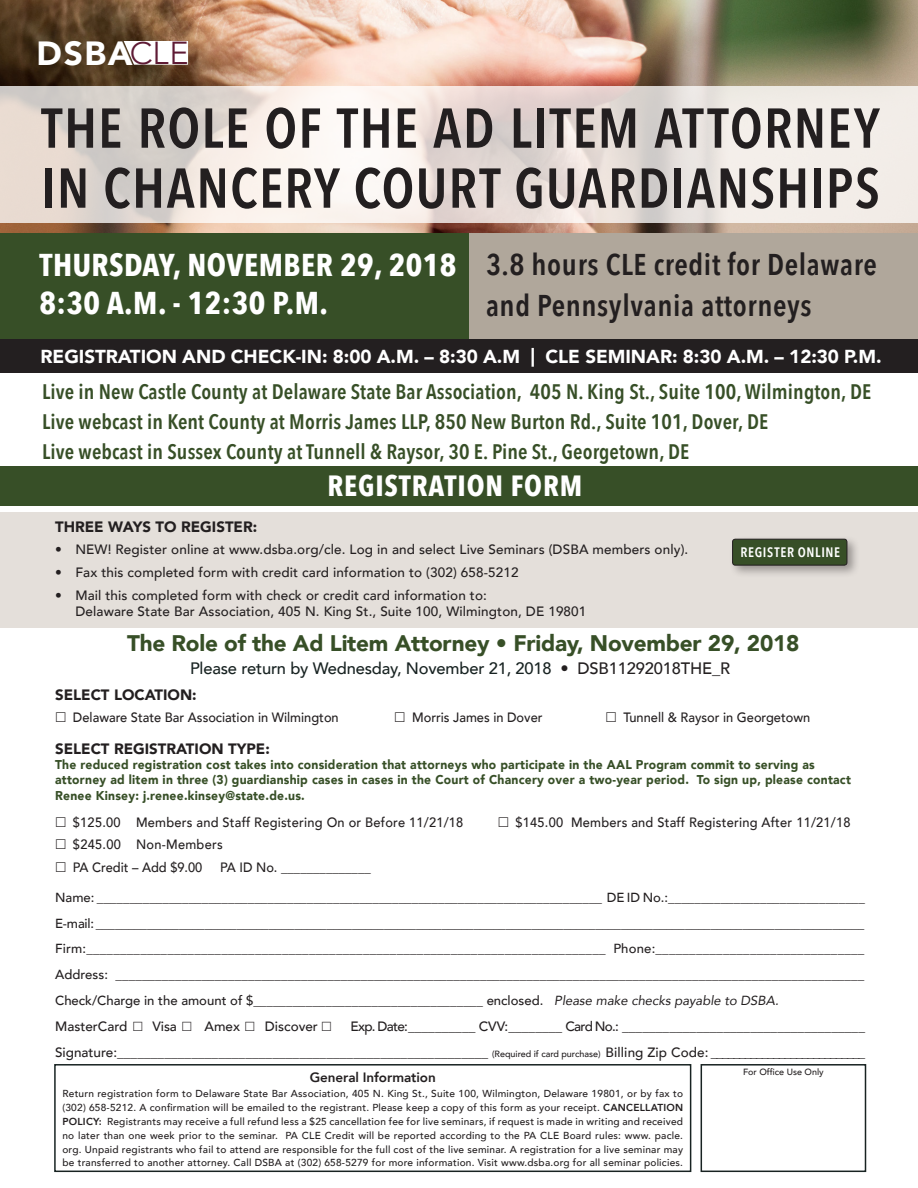
<style>
.page{position:relative;width:918px;height:1188px;background:#fff}
.page>*{position:absolute;margin:0;border:0;box-sizing:border-box;transform-origin:0 0}
.t1{font:600 55.5px/60px "Avenir Next Condensed";letter-spacing:.025em;color:#231f20}
.t2{font:900 33.45px "Avenir";color:#fff}
.t3{font:700 31.5px "Avenir Next Condensed";letter-spacing:.015em;color:#fff}
.t4{font:600 30px/40.5px "Avenir Next Condensed";letter-spacing:.02em;color:#231f20}
.t5{font:700 29.25px "Avenir Next Condensed";letter-spacing:.03em;color:#fff}
.t6{font:900 22.5px "Avenir";letter-spacing:-.01em;color:#374f27}
.t7{font:600 21px/30px "Avenir Next Condensed";letter-spacing:.005em;color:#374f27}
.t8{font:900 18.75px "Avenir";letter-spacing:-.005em;color:#fff}
.t9{font:500 16.5px "Avenir";letter-spacing:-.01em;color:#182322}
.t10{font:900 15px "Avenir";color:#231f20}
.t11{font:600 13.65px "Avenir Next Condensed";letter-spacing:.05em;color:#fff}
.t12{font:500 13.5px/16.5px "Avenir";letter-spacing:.01em;color:#231f20}
.t13{font:500 13.5px "Avenir";letter-spacing:.01em;color:#231f20;scale:.95 1}
.t14{font:500 13.5px "Avenir";letter-spacing:-.05em;color:#231f20}
.t15{font:800 13.5px "Avenir";letter-spacing:-.005em;color:#231f20}
.t16{font:500 13.2px "Avenir";color:#231f20}
.t17{font:900 12.75px/15.3px "Avenir";letter-spacing:.02em;color:#374f27;scale:.95 1}
.t18{font:500 10.2px/14px "Avenir";letter-spacing:.02em;color:#231f20;text-align:justify}
.t19{font:500 9px "Avenir";color:#231f20}
.s1{font-weight:300;font-size:31.2px;color:#5e1a34}
.s2{font-weight:300;font-size:31.8px;color:#5e1a34}
.s3{color:#231f20}
.s4{font-weight:400;font-style:italic}
.s5{font-size:9px}
.s6{font-weight:800}
</style>
<div class="page">
<div style="left:0;top:512px;width:918px;height:116px;background:#e4dfda"></div>
<div style="left:701px;top:1064px;width:165px;height:108px;border:2px solid #182322"></div>
<div style="left:54px;top:1064px;width:637px;height:108px;border:2px solid #182322"></div>
<div style="left:0;top:466px;width:918px;height:40px;background:#374f27"></div>
<div style="left:729px;top:536px;width:131px;height:42px;background:#231f20;opacity:.4"></div>
<div style="left:733px;top:539px;width:114px;height:26px;background:#374f27;border-radius:3px"></div>
<div style="left:732px;top:539px;width:115px;height:26px;border:1px solid #231f20;border-radius:3px"></div>
<img style="left:0;top:0;width:918px;height:233px">
<svg style="left:0;top:86px;width:918px;height:137px;background:#e9e2dd"></svg>
<svg style="left:124px;top:41px;width:64px;height:24px"></svg>
<div style="left:0;top:233px;width:470px;height:122px;background:#374f27"></div>
<div style="left:470px;top:233px;width:448px;height:122px;background:#b0a79b"></div>
<div style="left:0;top:340px;width:918px;height:33px;background:#231f20"></div>
<h2 class="t2" style="left:37px;top:24px;width:154px">DSBA<span class="s1">C</span><span class="s2">LE</span></h2>
<p class="t1" style="left:41px;top:97px;width:840px">THE ROLE OF THE AD LITEM ATTORNEY<br>IN CHANCERY COURT GUARDIANSHIPS</p>
<p class="t4" style="left:486px;top:244px;width:392px">3.8 hours CLE credit for Delaware and Pennsylvania attorneys</p>
<p class="t8" style="left:40px;top:341px;width:843px">REGISTRATION AND CHECK-IN: 8:00 A.M. – 8:30 A.M | CLE SEMINAR: 8:30 A.M. – 12:30 P.M.</p>
<p class="t3" style="left:40px;top:246px;width:418px">THURSDAY, NOVEMBER 29, 2018</p>
<p class="t3" style="left:40px;top:283px;width:290px">8:30 A.M. - 12:30 P.M.</p>
<p class="t7" style="left:42px;top:376px;width:831px">Live in New Castle County at Delaware State Bar Association, 405 N. King St., Suite 100, Wilmington, DE<br>Live webcast in Kent County at Morris James LLP, 850 New Burton Rd., Suite 101, Dover, DE</p>
<p class="t7" style="left:42px;top:436px;width:649px">Live webcast in Sussex County at Tunnell &amp; Raysor, 30 E. Pine St., Georgetown, DE</p>
<p class="t5" style="left:327px;top:467px;width:256px">REGISTRATION FORM</p>
<p class="t10" style="left:55px;top:513px;width:204px">THREE WAYS TO REGISTER:</p>
<p class="t12" style="left:55px;top:541px;width:635px">• NEW! Register online at www.dsba.org/cle. Log in and select Live Seminars (DSBA members only).</p>
<p class="t12" style="left:55px;top:563px;width:465px">• Fax this completed form with credit card information to (302) 658-5212</p>
<p class="t12" style="left:75px;top:586px;width:513px;text-indent:-20px">• Mail this completed form with check or credit card information to:<br>Delaware State Bar Association, 405 N. King St., Suite 100, Wilmington, DE 19801</p>
<p class="t11" style="left:741px;top:540px;width:101px">REGISTER ONLINE</p>
<p class="t6" style="left:127px;top:624px;width:674px">The Role of the Ad Litem Attorney • Friday, November 29, 2018</p>
<p class="t9" style="left:190px;top:654px;width:542px">Please return by Wednesday, November 21, 2018 <span class="s3">• DSB11292018THE_R</span></p>
<p class="t10" style="left:55px;top:681px;width:143px">SELECT LOCATION:</p>
<p class="t13" style="left:73px;top:706px;width:281px">Delaware State Bar Association in Wilmington</p>
<p class="t13" style="left:412px;top:706px;width:139px">Morris James in Dover</p>
<p class="t13" style="left:623px;top:706px;width:198px">Tunnell &amp; Raysor in Georgetown</p>
<p class="t10" style="left:55px;top:736px;width:216px">SELECT REGISTRATION TYPE:</p>
<p class="t17" style="left:55px;top:757px;width:839px">The reduced registration cost takes into consideration that attorneys who participate in the AAL Program commit to serving as attorney ad litem in three (3) guardianship cases in cases in the Court of Chancery over a two-year period. To sign up, please contact<br>Renee Kinsey: j.renee.kinsey@state.de.us.</p>
<p class="t13" style="left:73px;top:810px;width:413px">$125.00 Members and Staff Registering On or Before 11/21/18</p>
<p class="t13" style="left:516px;top:810px;width:354px">$145.00 Members and Staff Registering After 11/21/18</p>
<p class="t13" style="left:73px;top:833px;width:159px">$245.00 Non-Members</p>
<p class="t13" style="left:73px;top:855px;width:138px">PA Credit – Add $9.00</p>
<p class="t13" style="left:220px;top:855px;width:160px">PA ID No. ______________</p>
<p class="t16" style="left:55px;top:886px;width:811px">Name: _____________________________________________________________________________ DE ID No.:______________________________</p>
<p class="t16" style="left:55px;top:912px;width:811px">E-mail: ________________________________________________________________________________________________________________________</p>
<p class="t16" style="left:55px;top:937px;width:811px">Firm:_____________________________________________________________________________ Phone:_______________________________</p>
<p class="t16" style="left:55px;top:963px;width:811px">Address: _________________________________________________________________________________________________________________</p>
<p class="t16" style="left:55px;top:989px;width:725px">Check/Charge in the amount of $___________________________________ enclosed. <span class="s4">Please make checks payable to DSBA.</span></p>
<p class="t12" style="left:55px;top:1017px;width:74px">MasterCard</p>
<p class="t12" style="left:153px;top:1017px;width:26px">Visa</p>
<p class="t12" style="left:205px;top:1017px;width:37px">Amex</p>
<p class="t12" style="left:265px;top:1017px;width:55px">Discover</p>
<p class="t14" style="left:350px;top:1014px;width:516px">Exp. Date:__________ CVV:________ Card No.: ____________________________________</p>
<p class="t12" style="left:55px;top:1043px;width:812px">Signature:_______________________________________________________ <span class="s5">(Required if card purchase)</span> Billing Zip Code: ___________________________</p>
<p class="t15" style="left:310px;top:1067px;width:128px">General Information</p>
<p class="t18" style="left:62px;top:1086px;width:622px">Return registration form to Delaware State Bar Association, 405 N. King St., Suite 100, Wilmington, Delaware 19801, or by fax to (302) 658-5212. A confirmation will be emailed to the registrant. Please keep a copy of this form as your receipt. <span class="s6">CANCELLATION POLICY:</span> Registrants may receive a full refund less a $25 cancellation fee for live seminars, if request is made in writing and received no later than one week prior to the seminar. PA CLE Credit will be reported according to the PA CLE Board rules: www. pacle. org. Unpaid registrants who fail to attend are responsible for the full cost of the live seminar. A registration for a live seminar may be transferred to another attorney. Call DSBA at (302) 658-5279 for more information. Visit www.dsba.org for all seminar policies.</p>
<p class="t19" style="left:743px;top:1064px;width:82px">For Office Use Only</p>
</div>
